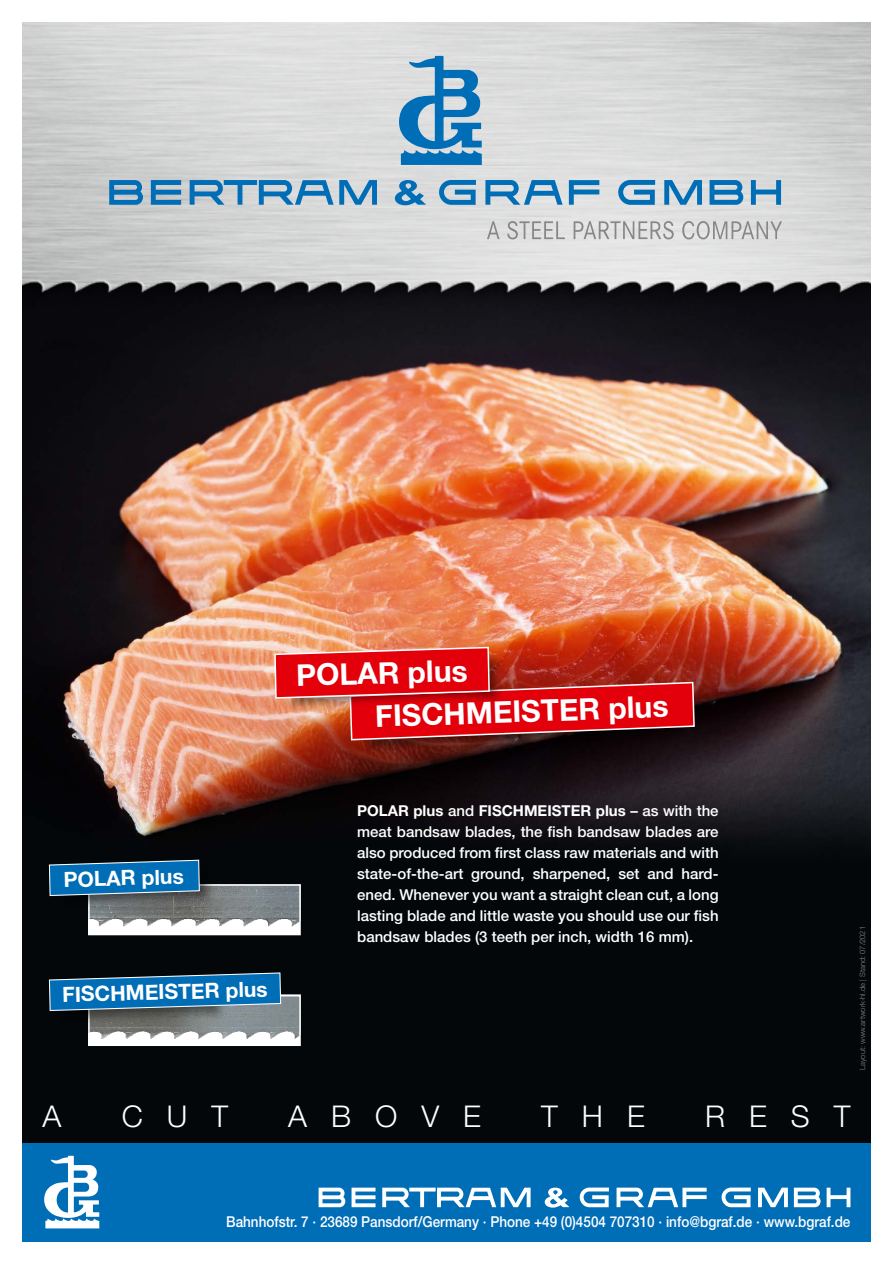
<style>
.page{position:relative;width:893px;height:1263px;background:#fff}
.page>*{position:absolute;margin:0;border:0;box-sizing:border-box;transform-origin:0 0}
.t1{font:700 30px "Helvetica Neue LT Pro";color:#fff}
.t2{font:300 30px "Helvetica Neue LT Pro";letter-spacing:.8em;color:#fff}
.t3{font:700 21px "Helvetica Neue LT Pro";color:#fff}
.t4{font:500 15px/21px "Helvetica Neue LT Pro";color:#fff;text-align:justify}
.t5{font:500 15px "Helvetica Neue LT Pro";color:#fff;scale:.9 1}
.t6{font:300 7.5px "Helvetica Neue LT Pro";color:#868786}
.s1{font-weight:700}
</style>
<div class="page">
<img style="left:22px;top:494px;width:849px;height:649px">
<div style="left:21px;top:1143px;width:851px;height:99px;background:#006db7"></div>
<svg style="left:44px;top:1156px;width:55px;height:72px"></svg>
<svg style="left:319px;top:1187px;width:26px;height:20px"></svg>
<svg style="left:794px;top:1187px;width:27px;height:20px"></svg>
<svg style="left:352px;top:1187px;width:23px;height:20px"></svg>
<svg style="left:617px;top:1187px;width:90px;height:20px"></svg>
<svg style="left:827px;top:1188px;width:23px;height:19px"></svg>
<svg style="left:758px;top:1188px;width:30px;height:19px"></svg>
<svg style="left:722px;top:1187px;width:29px;height:20px"></svg>
<svg style="left:580px;top:1187px;width:29px;height:20px"></svg>
<svg style="left:545px;top:1187px;width:24px;height:20px"></svg>
<svg style="left:382px;top:1187px;width:149px;height:20px"></svg>
<div style="left:360px;top:686px;width:329px;height:70px;background:#000;opacity:.45"></div>
<img style="left:273px;top:646px;width:423px;height:95px">
<img style="left:91px;top:887px;width:207px;height:45px">
<div style="left:88px;top:884px;width:213px;height:51px;border:2px solid #fff"></div>
<div style="left:57px;top:864px;width:159px;height:46px;background:#000;opacity:.45"></div>
<svg style="left:48px;top:859px;width:153px;height:38px;background:#1669a1"></svg>
<img style="left:91px;top:998px;width:207px;height:45px">
<div style="left:88px;top:995px;width:213px;height:51px;border:2px solid #fff"></div>
<div style="left:57px;top:979px;width:170px;height:46px;background:#000;opacity:.45"></div>
<svg style="left:48px;top:972px;width:234px;height:39px;background:#186aa1"></svg>
<img style="left:22px;top:22px;width:849px;height:472px">
<svg style="left:109px;top:180px;width:34px;height:25px"></svg>
<svg style="left:710px;top:180px;width:33px;height:25px"></svg>
<svg style="left:151px;top:180px;width:30px;height:25px"></svg>
<svg style="left:190px;top:180px;width:187px;height:25px;background:#75a7c8"></svg>
<svg style="left:569px;top:180px;width:30px;height:25px"></svg>
<svg style="left:751px;top:180px;width:30px;height:25px"></svg>
<svg style="left:664px;top:180px;width:38px;height:25px"></svg>
<svg style="left:485px;top:180px;width:78px;height:25px;background:#79abcd"></svg>
<svg style="left:618px;top:180px;width:37px;height:25px"></svg>
<svg style="left:439px;top:180px;width:37px;height:25px"></svg>
<svg style="left:395px;top:180px;width:31px;height:25px"></svg>
<svg style="left:487px;top:221px;width:13px;height:18px"></svg>
<svg style="left:507px;top:221px;width:58px;height:18px"></svg>
<svg style="left:574px;top:221px;width:100px;height:18px;background:#c5c6c6"></svg>
<svg style="left:682px;top:221px;width:100px;height:18px;background:#c5c5c5"></svg>
<svg style="left:399px;top:56px;width:83px;height:109px;background:#6aa2c9"></svg>
<h1 class="t1" style="left:296px;top:656px;width:173px;rotate:-1deg">POLAR plus</h1>
<h1 class="t1" style="left:375px;top:698px;width:295px;rotate:-2deg">FISCHMEISTER plus</h1>
<h2 class="t3" style="left:63px;top:867px;width:122px;rotate:-2deg">POLAR plus</h2>
<h2 class="t3" style="left:62px;top:982px;width:207px;rotate:-2deg">FISCHMEISTER plus</h2>
<p class="t4" style="left:357px;top:800px;width:363px"><span class="s1">POLAR plus</span> and <span class="s1">FISCHMEISTER plus</span> – as with the meat bandsaw blades, the fish bandsaw blades are also produced from first class raw materials and with state-of-the-art ground, sharpened, set and hard&shy;ened. Whenever you want a straight clean cut, a long lasting blade and little waste you should use our fish bandsaw blades (3 teeth per inch, width 16 mm).</p>
<p class="t6" style="left:858px;top:1070px;width:145px;rotate:-90deg">Layout: www.artwork-hl.de | Stand: 07/2021</p>
<h1 class="t2" style="left:43px;top:1098px;width:20px">A</h1>
<h1 class="t2" style="left:122px;top:1098px;width:108px">CUT</h1>
<h1 class="t2" style="left:288px;top:1098px;width:194px">ABOVE</h1>
<h1 class="t2" style="left:541px;top:1098px;width:105px">THE</h1>
<h1 class="t2" style="left:705px;top:1098px;width:147px">REST</h1>
<p class="t5" style="left:226px;top:1213px;width:695px">Bahnhofstr. 7 · 23689 Pansdorf/Germany · Phone +49 (0)4504 707310 · info@bgraf.de · www.bgraf.de</p>
</div>
